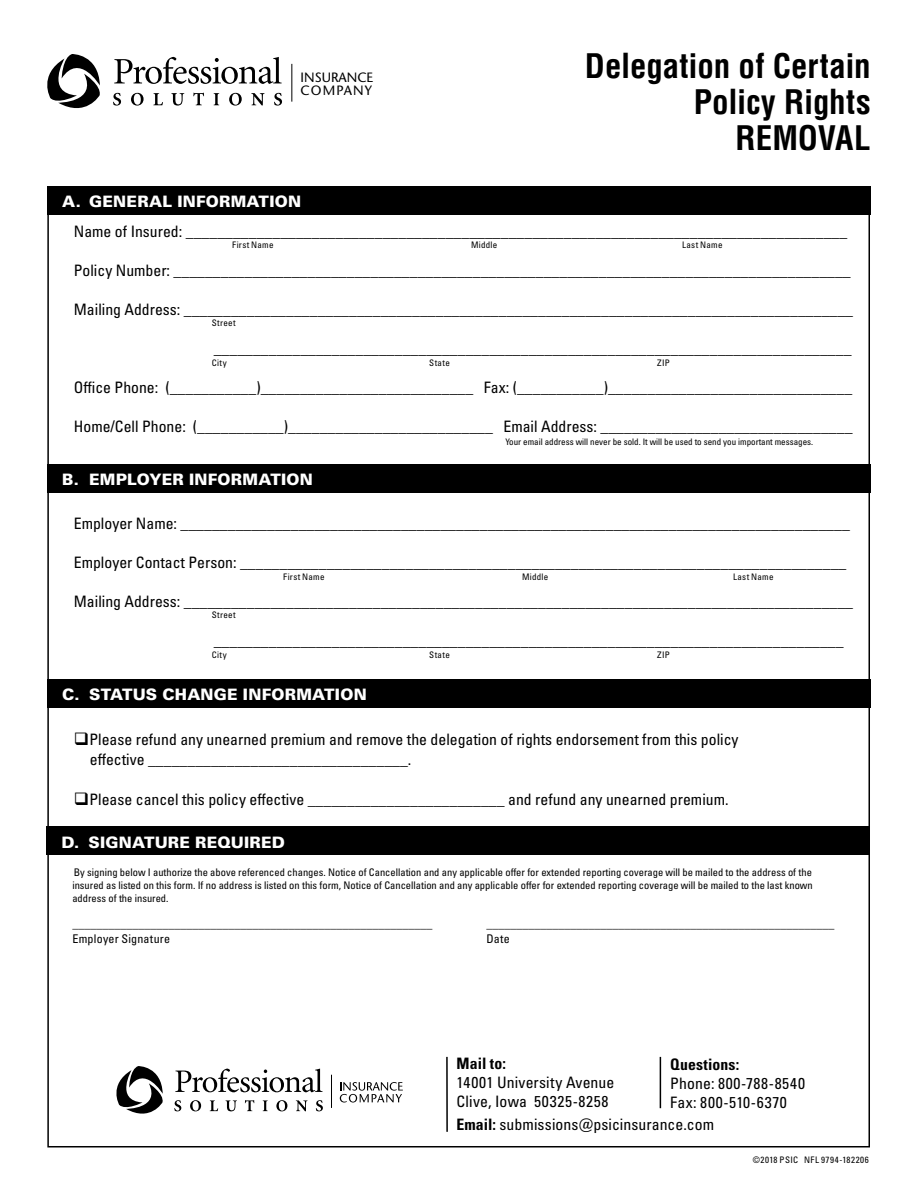
<style>
.page{position:relative;width:918px;height:1188px;background:#fff}
.page>*{position:absolute;margin:0;border:0;box-sizing:border-box;transform-origin:0 0}
.t1{font:700 condensed 33px/36px "Helvetica LT Pro";letter-spacing:-.005em;color:#000;text-align:right}
.t2{font:condensed 15.75px/19.5px "Univers LT Pro";color:#000}
.t3{font:900 15.75px "Univers LT Pro 75";letter-spacing:.01em;color:#fff}
.t4{font:condensed 15.75px/18.9px "Univers LT Pro";letter-spacing:.035em;color:#000}
.t5{font:700 condensed 15.75px "Univers LT Pro";letter-spacing:.01em;color:#000}
.t6{font:13.5px/13.5px "Stone Sans";color:#000}
.t7{font:condensed 12px "Univers LT Pro";letter-spacing:.02em;color:#000}
.t8{font:condensed 10.5px/12.6px "Univers LT Pro";color:#000;text-align:justify}
.t9{font:condensed 9px "Univers LT Pro";letter-spacing:.025em;color:#000}
.t10{font:condensed 9px "Univers LT Pro";color:#000}
.t11{font:condensed 9px "Univers LT Pro";letter-spacing:.06em;color:#000}
.s1{font-weight:700}
</style>
<div class="page">
<svg style="left:47px;top:54px;width:53px;height:54px"></svg>
<svg style="left:114px;top:57px;width:168px;height:27px"></svg>
<svg style="left:113px;top:93px;width:8px;height:13px"></svg>
<svg style="left:131px;top:93px;width:13px;height:13px"></svg>
<svg style="left:153px;top:93px;width:10px;height:12px"></svg>
<svg style="left:171px;top:93px;width:13px;height:13px"></svg>
<svg style="left:193px;top:93px;width:11px;height:12px"></svg>
<svg style="left:214px;top:93px;width:5px;height:12px"></svg>
<svg style="left:229px;top:93px;width:13px;height:13px"></svg>
<svg style="left:251px;top:93px;width:14px;height:12px"></svg>
<svg style="left:274px;top:93px;width:8px;height:13px"></svg>
<hr style="left:292px;top:64px;width:1px;height:38px;background:#000">
<div style="left:47px;top:186px;width:824px;height:29px;background:#000"></div>
<div style="left:47px;top:464px;width:824px;height:29px;background:#000"></div>
<div style="left:47px;top:679px;width:824px;height:29px;background:#000"></div>
<div style="left:47px;top:826px;width:823px;height:29px;background:#000"></div>
<hr style="left:660px;top:1057px;width:1px;height:51px;background:#000">
<hr style="left:446px;top:1057px;width:2px;height:75px;background:#000">
<svg style="left:116px;top:1066px;width:47px;height:48px"></svg>
<svg style="left:175px;top:1069px;width:147px;height:23px"></svg>
<svg style="left:174px;top:1100px;width:7px;height:11px"></svg>
<svg style="left:190px;top:1100px;width:11px;height:11px"></svg>
<svg style="left:210px;top:1100px;width:8px;height:11px"></svg>
<svg style="left:226px;top:1100px;width:11px;height:11px"></svg>
<svg style="left:245px;top:1100px;width:9px;height:11px"></svg>
<svg style="left:263px;top:1100px;width:5px;height:11px"></svg>
<svg style="left:276px;top:1100px;width:11px;height:11px"></svg>
<svg style="left:296px;top:1100px;width:11px;height:11px"></svg>
<svg style="left:316px;top:1100px;width:7px;height:11px"></svg>
<hr style="left:331px;top:1075px;width:1px;height:33px;background:#000">
<svg style="left:340px;top:1082px;width:63px;height:21px"></svg>
<p class="t6" style="left:301px;top:70px;width:74px">INSURANCE<br>COMPANY</p>
<p class="t3" style="left:62px;top:191px;width:240px">A. GENERAL INFORMATION</p>
<h1 class="t1" style="left:585px;top:47px;width:287px">Delegation of Certain<br>Policy Rights<br>REMOVAL</h1>
<p class="t2" style="left:74px;top:221px;width:775px">Name of Insured: ____________________________________________________________________________________</p>
<p class="t2" style="left:74px;top:260px;width:778px">Policy Number: ______________________________________________________________________________________</p>
<p class="t2" style="left:74px;top:299px;width:781px">Mailing Address: _____________________________________________________________________________________</p>
<p class="t2" style="left:214px;top:338px;width:639px">_________________________________________________________________________________</p>
<p class="t2" style="left:74px;top:377px;width:780px">Office Phone: (___________)___________________________ Fax: (___________)_______________________________</p>
<p class="t2" style="left:74px;top:416px;width:780px">Home/Cell Phone: (___________)__________________________ Email Address: ________________________________</p>
<p class="t9" style="left:232px;top:239px;width:43px">First Name</p>
<p class="t9" style="left:471px;top:239px;width:28px">Middle</p>
<p class="t9" style="left:682px;top:239px;width:42px">Last Name</p>
<p class="t9" style="left:212px;top:317px;width:25px">Street</p>
<p class="t9" style="left:212px;top:357px;width:16px">City</p>
<p class="t9" style="left:429px;top:357px;width:22px">State</p>
<p class="t9" style="left:657px;top:357px;width:14px">ZIP</p>
<p class="t3" style="left:62px;top:469px;width:252px">B. EMPLOYER INFORMATION</p>
<p class="t3" style="left:72px;top:470px;width:225px">EMPLOYER INFORMATION</p>
<p class="t10" style="left:505px;top:436px;width:309px">Your email address will never be sold. It will be used to send you important messages.</p>
<p class="t2" style="left:74px;top:513px;width:778px">Employer Name: _____________________________________________________________________________________</p>
<p class="t2" style="left:74px;top:552px;width:774px">Employer Contact Person: _____________________________________________________________________________</p>
<p class="t2" style="left:74px;top:591px;width:781px">Mailing Address: _____________________________________________________________________________________</p>
<p class="t2" style="left:214px;top:630px;width:632px">________________________________________________________________________________</p>
<p class="t9" style="left:283px;top:571px;width:43px">First Name</p>
<p class="t9" style="left:522px;top:571px;width:28px">Middle</p>
<p class="t9" style="left:733px;top:571px;width:42px">Last Name</p>
<p class="t9" style="left:212px;top:610px;width:25px">Street</p>
<p class="t9" style="left:212px;top:649px;width:16px">City</p>
<p class="t9" style="left:429px;top:649px;width:22px">State</p>
<p class="t9" style="left:657px;top:649px;width:14px">ZIP</p>
<p class="t3" style="left:70px;top:683px;width:279px">STATUS CHANGE INFORMATION</p>
<p class="t3" style="left:62px;top:684px;width:306px">C. STATUS CHANGE INFORMATION</p>
<p class="t2" style="left:90px;top:729px;width:650px;text-indent:-16px">❑Please refund any unearned premium and remove the delegation of rights endorsement from this policy effective _________________________________.</p>
<p class="t2" style="left:74px;top:789px;width:656px">❑Please cancel this policy effective _________________________ and refund any unearned premium.</p>
<p class="t3" style="left:61px;top:831px;width:225px">D. SIGNATURE REQUIRED</p>
<p class="t3" style="left:72px;top:832px;width:272px">PLEASE READ, SIGN AND DATE</p>
<p class="t8" style="left:72px;top:866px;width:742px">By signing below I authorize the above referenced changes. Notice of Cancellation and any applicable offer for extended reporting coverage will be mailed to the address of the insured as listed on this form. If no address is listed on this form, Notice of Cancellation and any applicable offer for extended reporting coverage will be mailed to the last known address of the insured.</p>
<p class="t7" style="left:72px;top:916px;width:361px">____________________________________________________________</p>
<p class="t7" style="left:486px;top:916px;width:349px">__________________________________________________________</p>
<p class="t7" style="left:72px;top:931px;width:99px">Employer Signature</p>
<p class="t7" style="left:486px;top:931px;width:25px">Date</p>
<p class="t5" style="left:457px;top:1054px;width:51px">Mail to:</p>
<p class="t2" style="left:457px;top:1072px;width:159px;line-height:18.9px">14001 University Avenue<br>Clive, Iowa 50325-8258</p>
<p class="t2" style="left:456px;top:1114px;width:259px"><span class="s1">Email:</span> submissions@psicinsurance.com</p>
<p class="t5" style="left:670px;top:1055px;width:71px">Questions:</p>
<p class="t4" style="left:670px;top:1074px;width:136px">Phone: 800-788-8540<br>Fax: 800-510-6370</p>
<p class="t11" style="left:753px;top:1154px;width:118px">©2018 PSIC NFL 9794-182206</p>
</div>
